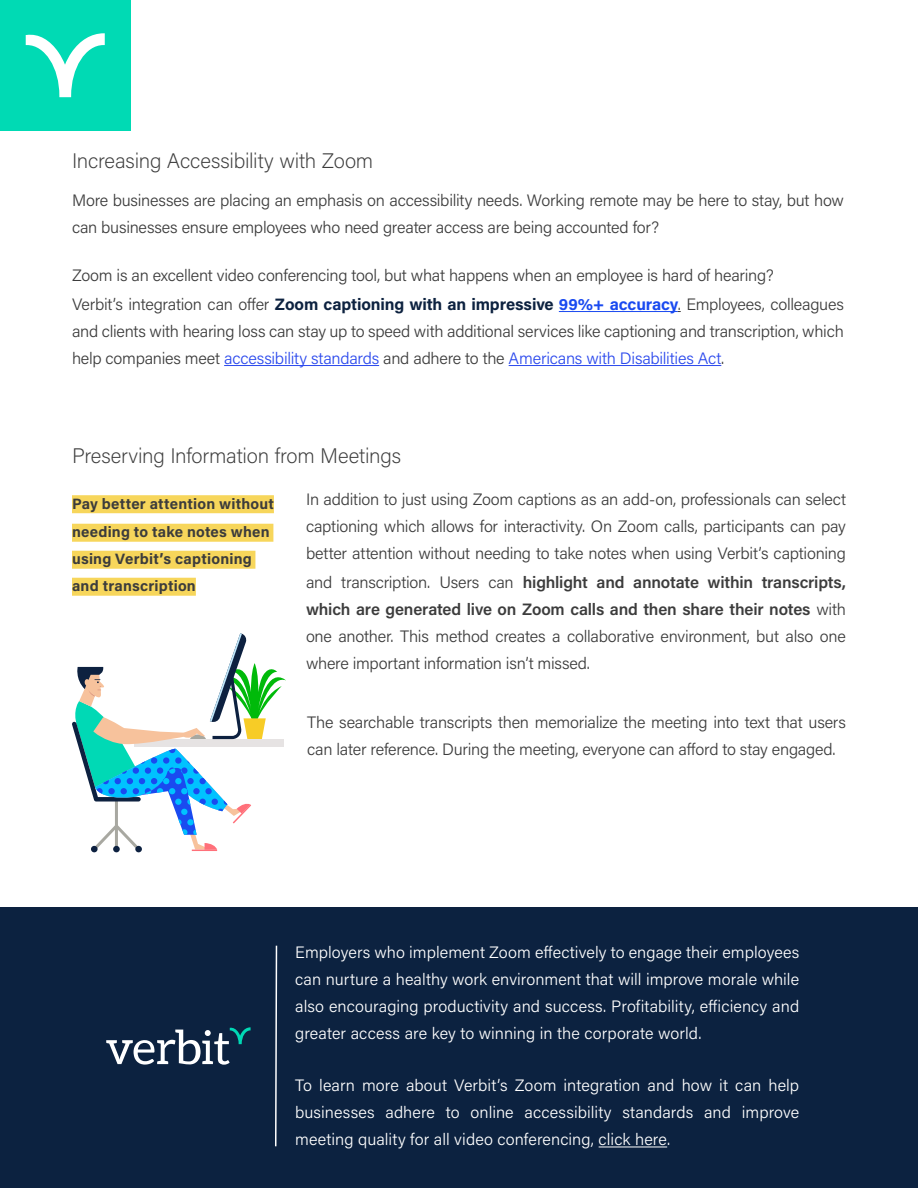
<style>
.page{position:relative;width:918px;height:1188px;background:#fff}
.page>*{position:absolute;margin:0;border:0;box-sizing:border-box;transform-origin:0 0}
.t1{font:200 21px "Acumin Pro";letter-spacing:-.01em;color:#3c3c3c}
.t2{font:300 16.5px/27px "Acumin Pro";letter-spacing:-.015em;color:#3c3c3c}
.t3{font:300 16.5px/27px "Acumin Pro";letter-spacing:.005em;color:#fff;text-align:justify}
.t4{font:700 15px/28.5px "Acumin Pro";letter-spacing:.015em;color:#3c3c3c}
.s1{font-weight:700;color:#0d2240}
.s2{font-weight:700;color:#1a4af0}
.s3{color:#2b49ed}
.s4{font-weight:600}
</style>
<div class="page">
<div style="left:0;top:0;width:130px;height:130px;background:#00dab4"></div>
<svg style="left:26px;top:33px;width:79px;height:64px"></svg>
<div style="left:0;top:908px;width:918px;height:280px;background:#0c2240"></div>
<hr style="left:599px;top:1147px;width:68px;height:1px;background:#fff">
<svg style="left:106px;top:1027px;width:145px;height:38px"></svg>
<svg style="left:275px;top:945px;width:3px;height:202px"></svg>
<div style="left:72px;top:495px;width:202px;height:18px;background:#f7d65b"></div>
<div style="left:72px;top:524px;width:201px;height:18px;background:#f7d65b"></div>
<div style="left:72px;top:551px;width:183px;height:18px;background:#f7d65b"></div>
<div style="left:72px;top:578px;width:124px;height:18px;background:#f7d65b"></div>
<div style="left:91px;top:846px;width:7px;height:6px;background:#0d2140;border-radius:50%"></div>
<div style="left:135px;top:846px;width:7px;height:6px;background:#0d2140;border-radius:50%"></div>
<div style="left:113px;top:846px;width:7px;height:6px;background:#0d2140;border-radius:50%"></div>
<svg style="left:72px;top:633px;width:214px;height:218px"></svg>
<hr style="left:559px;top:311px;width:119px;height:1px;background:#1a4af0">
<hr style="left:224px;top:365px;width:155px;height:1px;background:#2b49ed">
<hr style="left:509px;top:365px;width:212px;height:1px;background:#2b49ed">
<p class="t1" style="left:72px;top:147px;width:303px">Increasing Accessibility with Zoom</p>
<p class="t2" style="left:72px;top:186px;width:773px">More businesses are placing an emphasis on accessibility needs. Working remote may be here to stay, but how can businesses ensure employees who need greater access are being accounted for?</p>
<p class="t2" style="left:72px;top:261px;width:773px;line-height:28.5px">Zoom is an excellent video conferencing tool, but what happens when an employee is hard of hearing?<br>Verbit’s integration can offer <span class="s1">Zoom captioning with an impressive</span> <span class="s2">99%+ accuracy</span>. Employees, colleagues</p>
<p class="t2" style="left:72px;top:317px;width:773px">and clients with hearing loss can stay up to speed with additional services like captioning and transcription, which help companies meet <span class="s3">accessibility standards</span> and adhere to the <span class="s3">Americans with Disabilities Act</span>.</p>
<p class="t1" style="left:72px;top:441px;width:331px">Preserving Information from Meetings</p>
<p class="t4" style="left:72px;top:489px;width:203px">Pay better attention without needing to take notes when</p>
<p class="t4" style="left:72px;top:545px;width:181px;line-height:27px">using Verbit’s captioning and transcription</p>
<p class="t2" style="left:306px;top:485px;width:542px;text-align:justify">In addition to just using Zoom captions as an add-on, professionals can select captioning which allows for interactivity. On Zoom calls, participants can pay better attention without needing to take notes when using Verbit’s captioning</p>
<p class="t2" style="left:306px;top:568px;width:541px;text-align:justify">and transcription. Users can <span class="s4">highlight and annotate within transcripts, which are generated live on Zoom calls and then share their notes</span> with one another. This method creates a collaborative environment, but also one where important information isn’t missed.</p>
<p class="t2" style="left:307px;top:708px;width:540px">The searchable transcripts then memorialize the meeting into text that users can later reference. During the meeting, everyone can afford to stay engaged.</p>
<p class="t3" style="left:295px;top:938px;width:506px">Employers who implement Zoom effectively to engage their employees can nurture a healthy work environment that will improve morale while also encouraging productivity and success. Profitability, efficiency and greater access are key to winning in the corporate world.</p>
<p class="t3" style="left:295px;top:1071px;width:506px">To learn more about Verbit’s Zoom integration and how it can help businesses adhere to online accessibility standards and improve meeting quality for all video conferencing, click here.</p>
</div>
